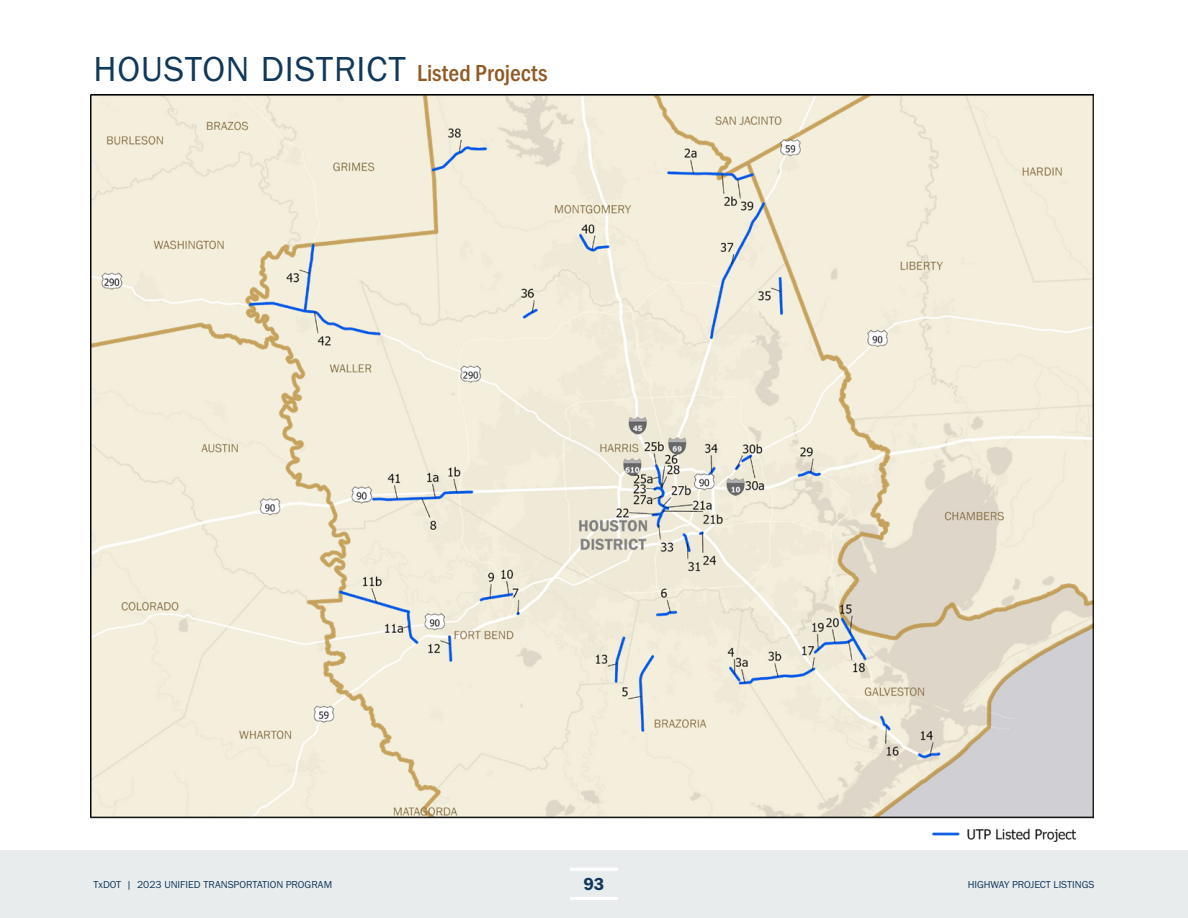
<style>
.page{position:relative;width:1188px;height:918px;background:#fff}
.page>*{position:absolute;margin:0;border:0;box-sizing:border-box;transform-origin:0 0}
.t1{font:36px "Franklin Gothic URW Boo";letter-spacing:.02em;color:#10385a}
.t2{font:18px "Franklin Gothic URW Dem";color:#10385a}
.t3{font:10.5px "Franklin Gothic URW Boo";color:#10385a}
.s1{font-family:"Franklin Gothic URW Cond";font-weight:500;font-size:24px;color:#915924}
</style>
<div class="page">
<div style="left:0;top:850px;width:1188px;height:68px;background:#e9eced"></div>
<hr style="left:570px;top:868px;width:48px;height:3px;background:#fff">
<hr style="left:570px;top:897px;width:48px;height:3px;background:#fff">
<img style="left:90px;top:94px;width:1004px;height:747px">
<p class="t1" style="left:94px;top:47px;width:456px">H OUSTON DISTRICT <span class="s1">Listed Projects</span></p>
<p class="t3" style="left:94px;top:878px;width:240px">TXDOT | 2023 UNIFIED TRANSPORTATION PROGRAM</p>
<h2 class="t2" style="left:583px;top:873px;width:23px">93</h2>
<p class="t3" style="left:968px;top:878px;width:30px">HIGHWAY</p>
<p class="t3" style="left:1012px;top:878px;width:9px">PROJ</p>
<p class="t3" style="left:1034px;top:878px;width:52px">ECT LISTI NGS</p>
</div>
